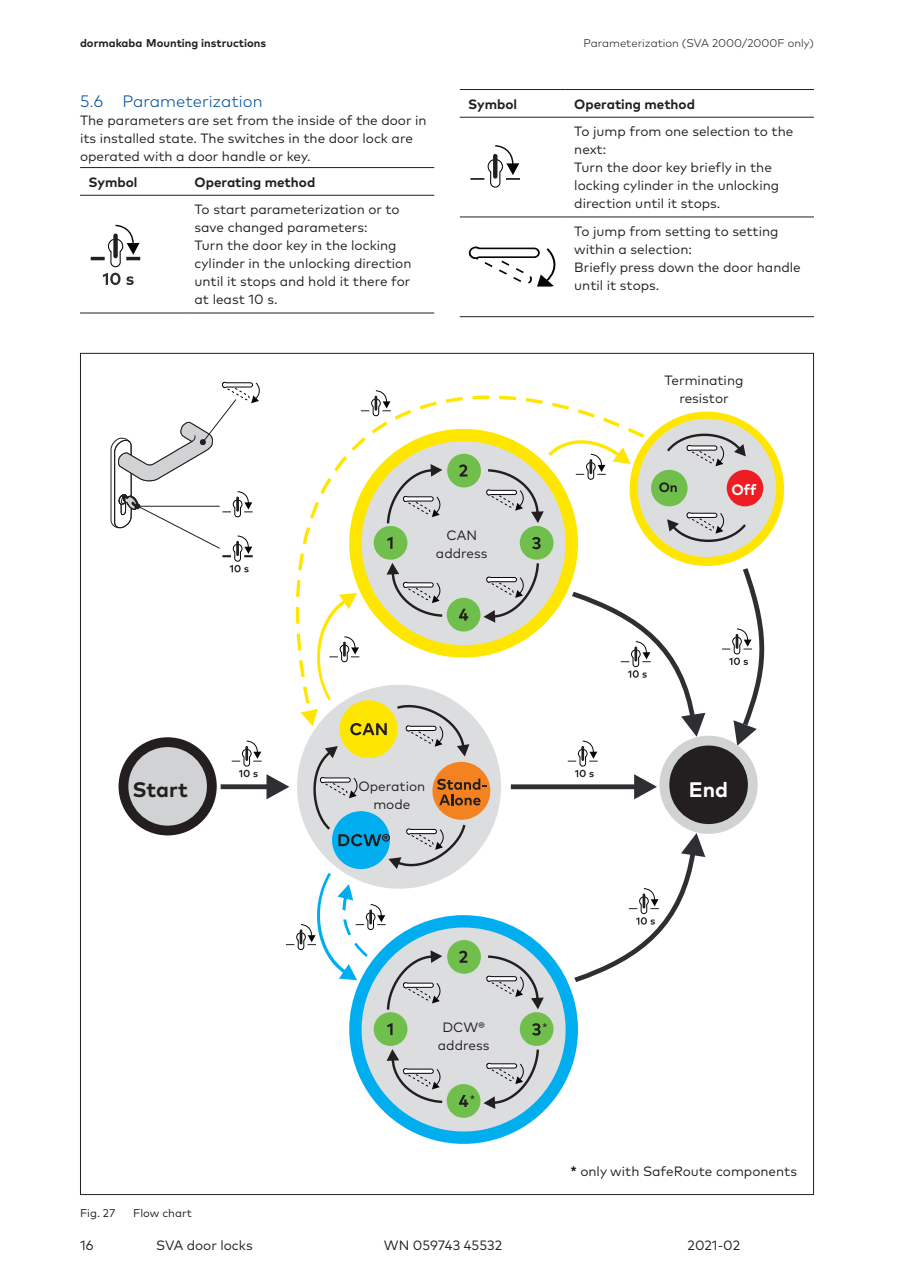
<style>
.page{position:relative;width:906px;height:1288px;background:#fff}
.page>*{position:absolute;margin:0;border:0;box-sizing:border-box;transform-origin:0 0}
.t1{font:700 21px "Mark Pro";letter-spacing:-.005em;color:#231f20}
.t2{font:700 21px "Mark Pro";color:#fff}
.t3{font:300 16.5px "Mark Pro";color:#01519b}
.t4{font:700 15px "Mark Pro";color:#fff}
.Table_text{font:13.5px/18px "Mark Pro";color:#231f20;text-align:center}
.Body_text{font:13.5px/18px "Mark Pro";color:#231f20}
.Table_title{font:700 13.5px "Mark Pro";color:#231f20}
.Text_in_picture{font:700 13.5px "Mark Pro";color:#231f20}
.t5{font:12.3px "Mark Pro";color:#231f20}
.t6{font:300 11.25px "Mark Pro";color:#231f20}
.t7{font:700 11.25px "Mark Pro";color:#231f20}
.t8{font:11.25px "Mark Pro";color:#231f20}
.s1{font-weight:700}
</style>
<div class="page">
<hr style="left:80px;top:167px;width:106px;height:1px;background:#231f20">
<hr style="left:186px;top:167px;width:248px;height:1px;background:#231f20">
<hr style="left:80px;top:195px;width:106px;height:1px;background:#231f20">
<hr style="left:186px;top:195px;width:248px;height:1px;background:#231f20">
<hr style="left:80px;top:313px;width:106px;height:1px;background:#231f20">
<hr style="left:186px;top:313px;width:248px;height:1px;background:#231f20">
<svg style="left:103px;top:224px;width:37px;height:61px"></svg>
<div style="left:113px;top:233px;width:5px;height:25px;background:#231f20;border-radius:2px"></div>
<hr style="left:91px;top:257px;width:14px;height:3px;background:#231f20">
<hr style="left:126px;top:257px;width:14px;height:3px;background:#231f20">
<hr style="left:460px;top:89px;width:105px;height:1px;background:#231f20">
<hr style="left:565px;top:89px;width:248px;height:1px;background:#231f20">
<hr style="left:460px;top:117px;width:105px;height:1px;background:#231f20">
<hr style="left:565px;top:117px;width:248px;height:1px;background:#231f20">
<hr style="left:460px;top:217px;width:105px;height:1px;background:#231f20">
<hr style="left:565px;top:217px;width:248px;height:1px;background:#231f20">
<hr style="left:460px;top:316px;width:105px;height:1px;background:#231f20">
<hr style="left:565px;top:316px;width:248px;height:1px;background:#231f20">
<svg style="left:470px;top:145px;width:50px;height:43px"></svg>
<svg style="left:468px;top:246px;width:88px;height:40px"></svg>
<svg style="left:419px;top:1135px;width:89px;height:9px"></svg>
<svg style="left:110px;top:381px;width:667px;height:754px"></svg>
<p class="t7" style="left:80px;top:34px;width:188px">dormakaba Mounting instructions</p>
<p class="t6" style="left:583px;top:34px;width:232px">Parameterization (SVA 2000/2000F only)</p>
<p class="t3" style="left:80px;top:89px;width:184px">5.6 Parameterization</p>
<p class="Body_text" style="left:80px;top:110px;width:348px">The parameters are set from the inside of the door in its installed state. The switches in the door lock are operated with a door handle or key.</p>
<p class="Table_title" style="left:89px;top:172px;width:50px">Symbol</p>
<p class="Table_title" style="left:194px;top:172px;width:122px">Operating method</p>
<p class="Table_text" style="left:194px;top:199px;width:218px;text-align:left">To start parameterization or to save changed parameters:<br>Turn the door key in the locking cylinder in the unlocking direction until it stops and hold it there for at least 10 s.</p>
<p class="Table_title" style="left:468px;top:94px;width:50px">Symbol</p>
<p class="Table_title" style="left:574px;top:94px;width:122px">Operating method</p>
<p class="Table_text" style="left:574px;top:121px;width:220px;text-align:left">To jump from one selection to the next:<br>Turn the door key briefly in the locking cylinder in the unlocking direction until it stops.</p>
<p class="Table_text" style="left:574px;top:221px;width:228px;text-align:left">To jump from setting to setting within a selection:<br>Briefly press down the door handle until it stops.</p>
<p class="Table_text" style="left:664px;top:370px;width:80px">Terminating resistor</p>
<p class="Table_text" style="left:436px;top:525px;width:53px">CAN address</p>
<p class="Text_in_picture" style="left:658px;top:476px;width:21px">On</p>
<p class="t4" style="left:731px;top:478px;width:26px">Off</p>
<p class="Table_text" style="left:358px;top:775px;width:68px">Operation mode</p>
<p class="t1" style="left:132px;top:773px;width:57px">Start</p>
<p class="t2" style="left:688px;top:773px;width:41px">End</p>
<p class="t8" style="left:80px;top:1203px;width:37px">Fig. 27</p>
<p class="t8" style="left:133px;top:1203px;width:60px">Flow chart</p>
<p class="Table_text" style="left:438px;top:1016px;width:53px">DCW® address</p>
<p class="t5" style="left:469px;top:1091px;width:7px">*</p>
<p class="t5" style="left:542px;top:1019px;width:7px">*</p>
<p class="Table_text" style="left:570px;top:1160px;width:228px"><span class="s1">*</span> only with SafeRoute components</p>
<p class="Table_text" style="left:80px;top:1235px;width:15px">16</p>
<p class="Table_text" style="left:156px;top:1235px;width:98px">SVA door locks</p>
<p class="Table_text" style="left:384px;top:1235px;width:120px">WN 059743 45532</p>
<p class="Table_text" style="left:687px;top:1235px;width:54px">2021-02</p>
</div>
